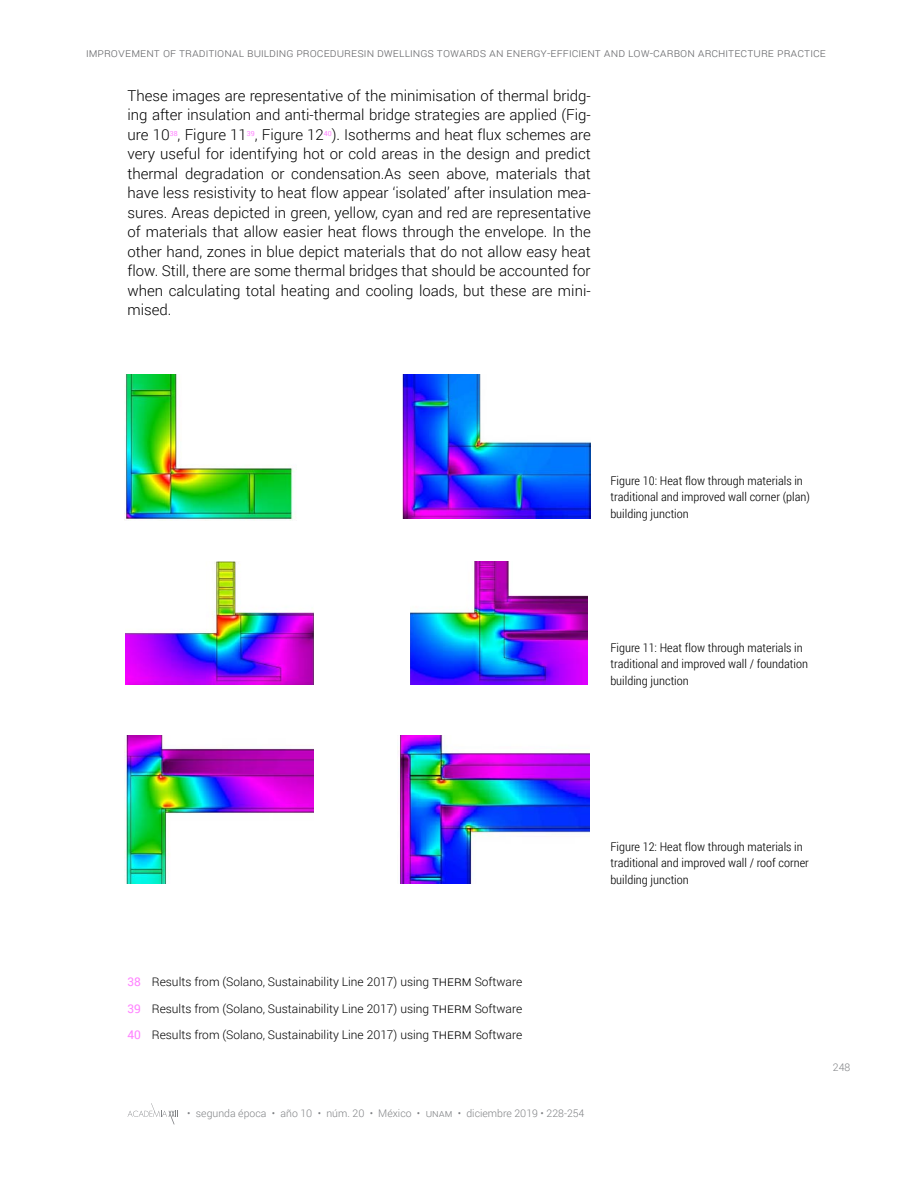
<style>
.page{position:relative;width:918px;height:1188px;background:#fff}
.page>*{position:absolute;margin:0;border:0;box-sizing:border-box;transform-origin:0 0}
.t1{font:300 15px/19.5px "Roboto";color:#000;text-align:justify}
.t2{font:300 12px/16.5px "Roboto Condensed";color:#000;scale:1.05 1}
.t3{font:300 12px "Roboto";color:#000}
.t4{font:300 12px "Roboto";color:#6d6e71}
.t5{font:300 10.5px "Roboto";color:#808285}
.s1{font-weight:400;color:#ff82ff}
.s2{font-size:13.5px}
</style>
<div class="page">
<svg style="left:128px;top:1103px;width:50px;height:21px"></svg>
<img style="left:124px;top:374px;width:170px;height:147px">
<img style="left:402px;top:374px;width:188px;height:144px">
<img style="left:126px;top:562px;width:188px;height:123px">
<img style="left:410px;top:562px;width:177px;height:123px">
<img style="left:124px;top:736px;width:189px;height:148px">
<img style="left:399px;top:736px;width:190px;height:148px">
<p class="t4" style="left:86px;top:44px;width:741px">Improvement of Traditional Bui ldi ng Proceduresi n Dwelli ngs towards an Energy-Effici ent and Low-Carbon Architecture Practice</p>
<p class="t1" style="left:128px;top:85px;width:465px">These images are representative of the minimisation of thermal bridg&shy;ing after insulation and anti-thermal bridge strategies are applied (Fig&shy;ure 10<sup>38</sup>, Figure 11<sup>39</sup>, Figure 12<sup>40</sup>). Isotherms and heat flux schemes are very useful for identifying hot or cold areas in the design and predict thermal degradation or condensation.As seen above, materials that have less resistivity to heat flow appear ‘isolated’ after insulation mea&shy;sures. Areas depicted in green, yellow, cyan and red are representative of materials that allow easier heat flows through the envelope. In the other hand, zones in blue depict materials that do not allow easy heat flow. Still, there are some thermal bridges that should be accounted for when calculating total heating and cooling loads, but these are mini&shy;mised.</p>
<p class="t2" style="left:610px;top:472px;width:192px">Figure 10: Heat flow through materials in traditional and improved wall corner (plan) building junction</p>
<p class="t2" style="left:610px;top:639px;width:190px">Figure 11: Heat flow through materials in traditional and improved wall / foundation building junction</p>
<p class="t2" style="left:610px;top:838px;width:191px">Figure 12: Heat flow through materials in traditional and improved wall / roof corner building junction</p>
<p class="t3" style="left:128px;top:974px;width:396px"><span class="s1">38</span> Results from (Solano, Sustainability Line 2017) using <span class="s2">THERM</span> Software</p>
<p class="t3" style="left:128px;top:1000px;width:396px"><span class="s1">39</span> Results from (Solano, Sustainability Line 2017) using <span class="s2">THERM</span> Software</p>
<p class="t3" style="left:128px;top:1027px;width:396px"><span class="s1">40</span> Results from (Solano, Sustainability Line 2017) using <span class="s2">THERM</span> Software</p>
<p class="t5" style="left:187px;top:1106px;width:399px">• segunda época • año 10 • núm. 20 • México • unam • diciembre 2019 • 228-254</p>
<p class="t5" style="left:833px;top:1060px;width:19px">248</p>
</div>
